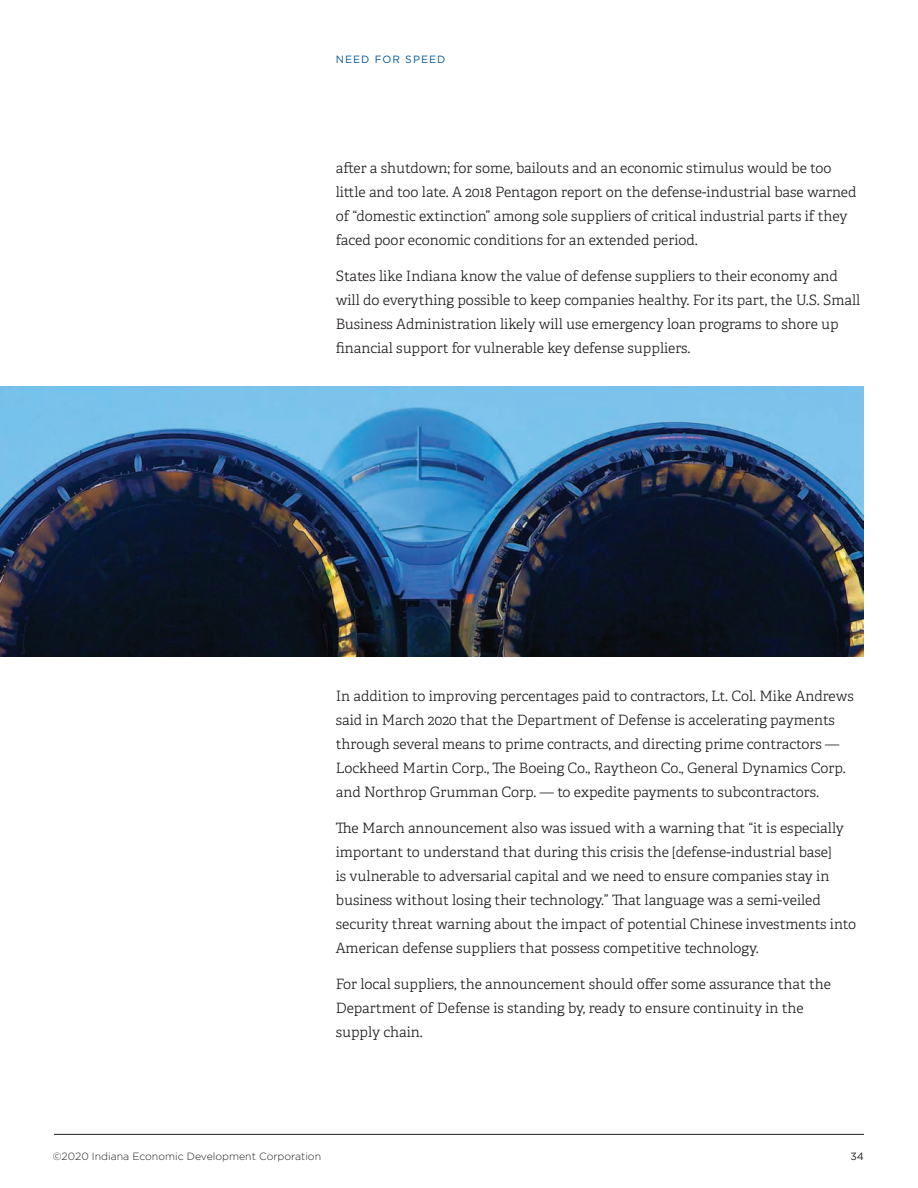
<style>
.page{position:relative;width:918px;height:1188px;background:#fff}
.page>*{position:absolute;margin:0;border:0;box-sizing:border-box;transform-origin:0 0}
.t1{font:300 14.25px/24px "Adelle";color:#231f20}
.t2{font:300 10.5px "Gotham HTF";color:#231f20}
.t3{font:10.5px "Gotham HTF";letter-spacing:.1em;color:#005595}
.t4{font:10.5px "Gotham HTF";color:#231f20}
</style>
<div class="page">
<hr style="left:54px;top:1134px;width:810px;height:1px;background:#231f20">
<img style="left:0;top:387px;width:864px;height:270px">
<p class="t3" style="left:336px;top:53px;width:111px">NEED FOR SPEED</p>
<p class="t1" style="left:336px;top:156px;width:522px">after a shutdown; for some, bailouts and an economic stimulus would be too little and too late. A 2018 Pentagon report on the defense-industrial base warned of “domestic extinction” among sole suppliers of critical industrial parts if they faced poor economic conditions for an extended period.</p>
<p class="t1" style="left:336px;top:264px;width:526px">States like Indiana know the value of defense suppliers to their economy and will do everything possible to keep companies healthy. For its part, the U.S. Small Business Administration likely will use emergency loan programs to shore up financial support for vulnerable key defense suppliers.</p>
<p class="t1" style="left:336px;top:684px;width:519px">In addition to improving percentages paid to contractors, Lt. Col. Mike Andrews said in March 2020 that the Department of Defense is accelerating payments through several means to prime contracts, and directing prime contractors — Lockheed Martin Corp., The Boeing Co., Raytheon Co., General Dynamics Corp. and Northrop Grumman Corp. — to expedite payments to subcontractors.</p>
<p class="t1" style="left:336px;top:816px;width:522px">The March announcement also was issued with a warning that “it is especially important to understand that during this crisis the [defense-industrial base]<br>is vulnerable to adversarial capital and we need to ensure companies stay in business without losing their technology.” That language was a semi-veiled security threat warning about the impact of potential Chinese investments into American defense suppliers that possess competitive technology.</p>
<p class="t1" style="left:336px;top:972px;width:497px">For local suppliers, the announcement should offer some assurance that the<br>Department of Defense is standing by, ready to ensure continuity in the supply chain.</p>
<p class="t2" style="left:53px;top:1151px;width:270px">©2020 Indiana Economic Development Corporation</p>
<p class="t4" style="left:851px;top:1151px;width:15px">34</p>
</div>
